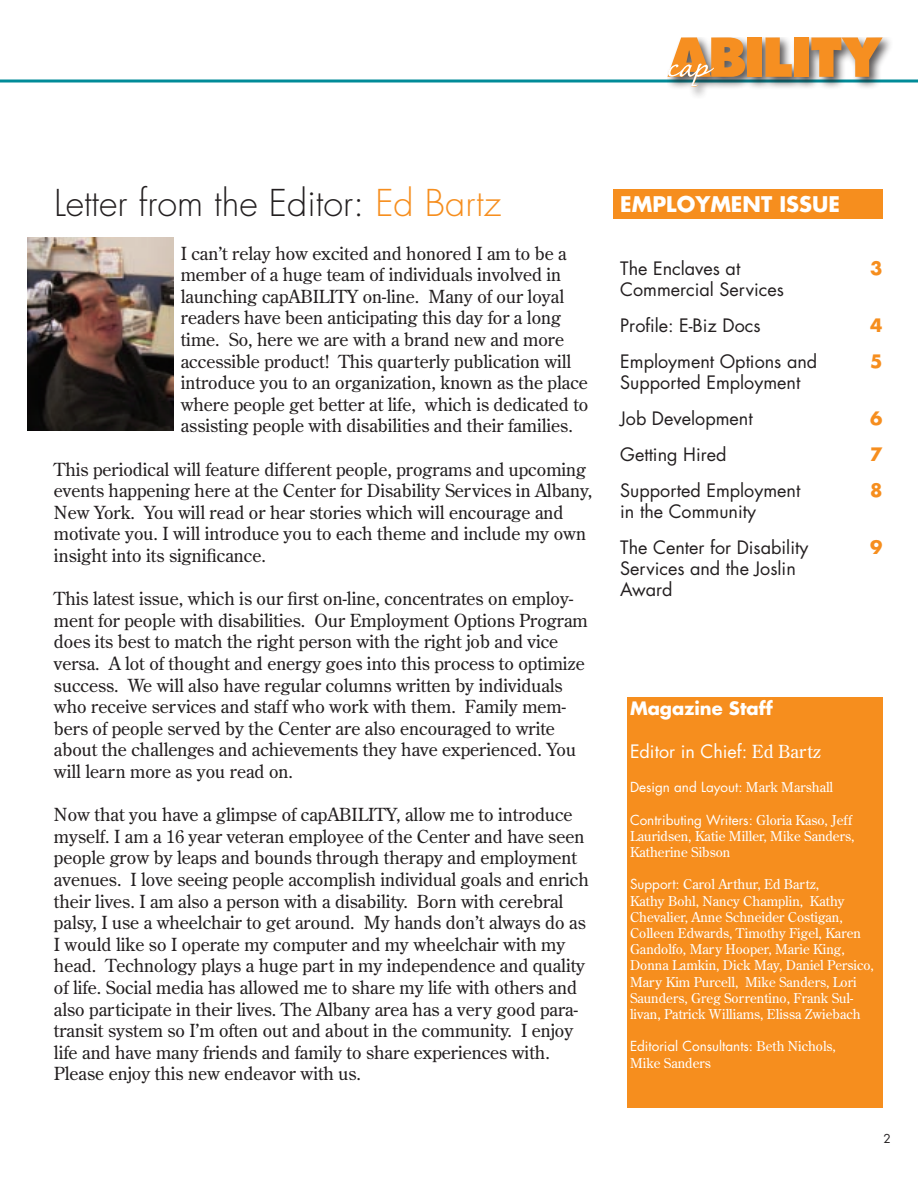
<style>
.page{position:relative;width:918px;height:1188px;background:#fff}
.page>*{position:absolute;margin:0;border:0;box-sizing:border-box;transform-origin:0 0}
.t1{font:300 36px "Futura";color:#231f20}
.t2{font:700 21px "Futura";color:#fff}
.t3{font:18px/21.6px "Century Old Style";color:#231f20}
.t4{font:18px/36px "Futura";color:#231f20}
.t5{font:18px "Futura";color:#fff}
.t6{font:700 18px "Futura";color:#fff}
.t7{font:700 18px/36px "Futura";color:#f68e1e}
.t8{font:13.5px/16.2px "Century Old Style";color:#fff}
.t9{font:13.5px "Futura";color:#fff}
.t10{font:12px "Futura";color:#231f20}
.s1{color:#f68e1e}
.s2{font-family:"Century Old Style"}
.s3{font-family:"Futura"}
</style>
<div class="page">
<hr style="left:0;top:80px;width:918px;height:2px;background:#008b98">
<div style="left:668px;top:38px;width:226px;height:61px;background:#231f20;opacity:.75"></div>
<div style="left:747px;top:38px;width:14px;height:39px;background:#f68f21"></div>
<svg style="left:766px;top:38px;width:26px;height:39px"></svg>
<div style="left:794px;top:38px;width:15px;height:39px;background:#f68f21"></div>
<svg style="left:811px;top:38px;width:72px;height:39px;background:#daa165"></svg>
<svg style="left:668px;top:38px;width:77px;height:49px;background:#d5a267"></svg>
<img style="left:27px;top:237px;width:147px;height:193px">
<div style="left:614px;top:189px;width:269px;height:30px;background:#f68e1e"></div>
<div style="left:627px;top:698px;width:256px;height:410px;background:#f68e1e"></div>
<h1 class="t1" style="left:54px;top:182px;width:448px">Letter from the Editor: <span class="s1">Ed Bartz</span></h1>
<p class="t3" style="left:181px;top:242px;width:409px">I can’t relay how excited and honored I am to be a member of a huge team of individuals involved in launching capABILITY on-line. Many of our loyal readers have been anticipating this day for a long time. So, here we are with a brand new and more accessible product! This quarterly publication will introduce you to an organization, known as the place where people get better at life, which is dedicated to assisting people with disabilities and their families.</p>
<p class="t3" style="left:54px;top:458px;width:540px">This periodical will feature different people, programs and upcoming events happening here at the Center for Disability Services in Albany, New York. You will read or hear stories which will encourage and motivate you. I will introduce you to each theme and include my own insight into its significance.</p>
<p class="t3" style="left:54px;top:588px;width:535px">This latest issue, which is our first on-line, concentrates on employ&shy;ment for people with disabilities. Our Employment Options Program does its best to match the right person with the right job and vice versa. A lot of thought and energy goes into this process to optimize success. We will also have regular columns written by individuals who receive services and staff who work with them. Family mem&shy;bers of people served by the Center are also encouraged to write about the challenges and achievements they have experienced. You will learn more as you read on.</p>
<p class="t3" style="left:54px;top:804px;width:536px">Now that you have a glimpse of capABILITY, allow me to introduce myself. I am a 16 year veteran employee of the Center and have seen people grow by leaps and bounds through therapy and employment avenues. I love seeing people accomplish individual goals and enrich their lives. I am also a person with a disability. Born with cerebral palsy, I use a wheelchair to get around. My hands don’t always do as I would like so I operate my computer and my wheelchair with my head. Technology plays a huge part in my independence and quality of life. Social media has allowed me to share my life with others and also participate in their lives. The Albany area has a very good para&shy;transit system so I’m often out and about in the community. I enjoy life and have many friends and family to share experiences with.<br>Please enjoy this new endeavor with us.</p>
<p class="t2" style="left:620px;top:191px;width:219px">EMPLOYMENT ISSUE</p>
<p class="t4" style="left:620px;top:258px;width:165px;line-height:21px">The Enclaves at<br>Commercial Services</p>
<p class="t4" style="left:620px;top:308px;width:199px">Profile: E-Biz Docs<br>Employment Options and</p>
<p class="t4" style="left:620px;top:365px;width:182px">Supported Employment<br>Job Development<br>Getting Hired<br>Supported Employment</p>
<p class="t4" style="left:620px;top:494px;width:190px">in the Community<br>The Center for Disability</p>
<p class="t4" style="left:620px;top:558px;width:177px;line-height:21px">Services and the Joslin<br>Award</p>
<p class="t7" style="left:870px;top:250px;width:14px">3</p>
<p class="t7" style="left:870px;top:307px;width:14px">4<br>5</p>
<p class="t7" style="left:870px;top:400px;width:14px;text-align:justify">6<br>7<br>8</p>
<p class="t7" style="left:870px;top:529px;width:14px">9</p>
<p class="t6" style="left:630px;top:696px;width:144px">MAGAZINE STAFF</p>
<p class="t5" style="left:630px;top:740px;width:193px">Editor in Chief: <span class="s2">Ed Bartz</span></p>
<p class="t9" style="left:630px;top:779px;width:205px">Design and Layout: <span class="s2">Mark Marshall</span></p>
<p class="t9" style="left:630px;top:811px;width:224px">Contributing Writers: <span class="s2">Gloria Kaso, Jeff</span></p>
<p class="t8" style="left:630px;top:828px;width:226px">Lauridsen, Katie Miller, Mike Sanders,<br>Katherine Sibson</p>
<p class="t8" style="left:630px;top:876px;width:245px"><span class="s3">Support:</span> Carol Arthur, Ed Bartz,<br>Kathy Bohl, Nancy Champlin, Kathy Chevalier, Anne Schneider Costigan, Colleen Edwards, Timothy Figel, Karen Gandolfo, Mary Hooper, Marie King, Donna Lamkin, Dick May, Daniel Persico, Mary Kim Purcell, Mike Sanders, Lori Saunders, Greg Sorrentino, Frank Sul&shy;livan, Patrick Williams, Elissa Zwiebach</p>
<p class="t9" style="left:630px;top:1038px;width:208px">Editorial Consultants: <span class="s2">Beth Nichols,</span></p>
<p class="t8" style="left:630px;top:1054px;width:82px">Mike Sanders</p>
<p class="t10" style="left:884px;top:1131px;width:9px">2</p>
</div>
